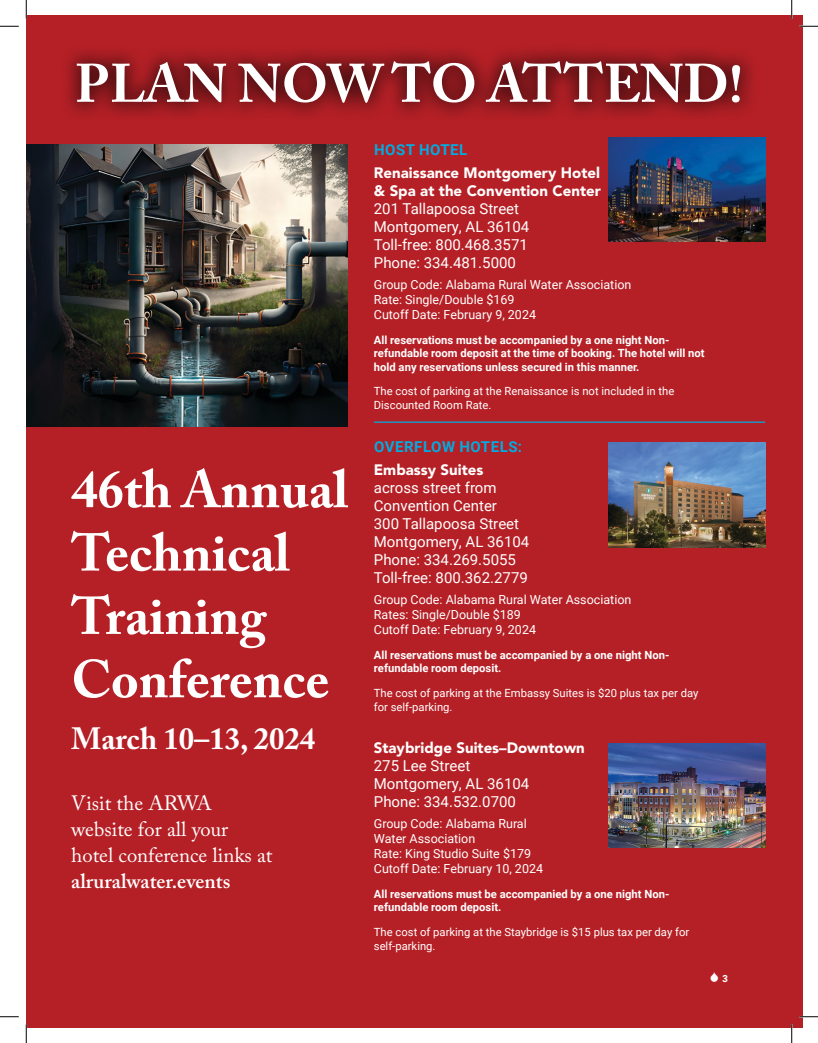
<style>
.page{position:relative;width:818px;height:1043px;background:#fff}
.page>*{position:absolute;margin:0;border:0;box-sizing:border-box;transform-origin:0 0}
.t1{font:700 53.62px "Adobe Caslon Pro";color:#fff}
.t2{font:700 52.75px/63.4px "Adobe Caslon Pro";color:#fff}
.t3{font:700 30.62px "Adobe Caslon Pro";color:#fff}
.t4{font:20.62px/26.2px "Adobe Caslon Pro";color:#fff}
.t5{font:600 20.62px "Adobe Caslon Pro";color:#fff}
.t6{font:15px/18px "Roboto";color:#fff}
.t7{font:900 15px/18px "Avenir";color:#fff}
.t8{font:700 15px "Roboto";letter-spacing:.035em;color:#00ace1}
.t9{font:12.5px/15px "Roboto";color:#fff}
.t10{font:700 11.25px/13.5px "Roboto";color:#fff}
.t11{font:11.25px/13.5px "Roboto";color:#fff}
.t12{font:10px "Mostly Waves";color:#fff}
.s1{font-family:"Univers LT Std";font-weight:700}
</style>
<div class="page">
<div style="left:26px;top:15px;width:776px;height:1013px;background:#b52026"></div>
<div style="left:58px;top:42px;width:701px;height:80px;background:#020304;opacity:.75"></div>
<img style="left:608px;top:137px;width:157px;height:105px">
<img style="left:608px;top:442px;width:157px;height:105px">
<img style="left:608px;top:743px;width:157px;height:105px">
<hr style="left:374px;top:421px;width:391px;height:2px;background:#00ace1">
<img style="left:26px;top:144px;width:322px;height:283px">
<svg style="left:0;top:25px;width:19px;height:2px"></svg>
<svg style="left:799px;top:25px;width:19px;height:2px"></svg>
<svg style="left:0;top:1016px;width:19px;height:1px"></svg>
<svg style="left:799px;top:1015px;width:19px;height:2px"></svg>
<svg style="left:25px;top:0;width:2px;height:19px"></svg>
<svg style="left:25px;top:1024px;width:2px;height:18px"></svg>
<svg style="left:790px;top:0;width:2px;height:19px"></svg>
<svg style="left:790px;top:1024px;width:2px;height:18px"></svg>
<h1 class="t1" style="left:75px;top:52px;width:669px">PLAN NOW TO ATTEND!</h1>
<h2 class="t2" style="left:71px;top:457px;width:278px">46th Annual<br>Technical<br>Training<br>Conference</h2>
<h3 class="t3" style="left:71px;top:720px;width:245px">March 10–13, 2024</h3>
<h3 class="t4" style="left:71px;top:789px;width:203px">Visit the ARWA website for all your hotel conference links at</h3>
<h3 class="t5" style="left:71px;top:869px;width:160px">alruralwater.events</h3>
<h3 class="t8" style="left:374px;top:139px;width:95px">HOST HOTEL</h3>
<h3 class="t7" style="left:374px;top:164px;width:228px">Renaissance Montgomery Hotel &amp; Spa at the Convention Center</h3>
<h3 class="t6" style="left:374px;top:199px;width:157px">201 Tallapoosa Street<br>Montgomery, AL 36104<br>Toll-free: 800.468.3571<br>Phone: 334.481.5000</h3>
<p class="t9" style="left:374px;top:276px;width:259px">Group Code: Alabama Rural Water Association<br>Rate: Single/Double $169<br>Cutoff Date: February 9, 2024</p>
<p class="t10" style="left:374px;top:332px;width:332px">All reservations must be accompanied by a one night Non&shy;refundable room deposit at the time of booking. The hotel will not hold any reservations unless secured in this manner.</p>
<p class="t11" style="left:374px;top:384px;width:302px">The cost of parking at the Renaissance is not included in the<br>Discounted Room Rate.</p>
<h3 class="t8" style="left:374px;top:436px;width:149px">OVERFLOW HOTELS:</h3>
<h3 class="t7" style="left:374px;top:461px;width:111px">Embassy Suites</h3>
<h3 class="t6" style="left:374px;top:478px;width:157px">across street from<br>Convention Center<br>300 Tallapoosa Street<br>Montgomery, AL 36104<br>Phone: 334.269.5055<br>Toll-free: 800.362.2779</h3>
<p class="t9" style="left:374px;top:591px;width:259px">Group Code: Alabama Rural Water Association<br>Rates: Single/Double $189<br>Cutoff Date: February 9, 2024</p>
<p class="t10" style="left:374px;top:647px;width:297px">All reservations must be accompanied by a one night Non&shy;refundable room deposit.</p>
<p class="t11" style="left:374px;top:686px;width:326px">The cost of parking at the Embassy Suites is $20 plus tax per day for self-parking.</p>
<h3 class="t7" style="left:374px;top:739px;width:212px">Staybridge Suites–Downtown</h3>
<h3 class="t6" style="left:374px;top:756px;width:157px">275 Lee Street<br>Montgomery, AL 36104<br>Phone: 334.532.0700</h3>
<p class="t9" style="left:374px;top:815px;width:171px">Group Code: Alabama Rural<br>Water Association<br>Rate: King Studio Suite $179<br>Cutoff Date: February 10, 2024</p>
<p class="t10" style="left:374px;top:886px;width:297px">All reservations must be accompanied by a one night Non&shy;refundable room deposit.</p>
<p class="t11" style="left:374px;top:924px;width:317px">The cost of parking at the Staybridge is $15 plus tax per day for self-parking.</p>
<p class="t12" style="left:709px;top:972px;width:20px">A <span class="s1">3</span></p>
</div>
